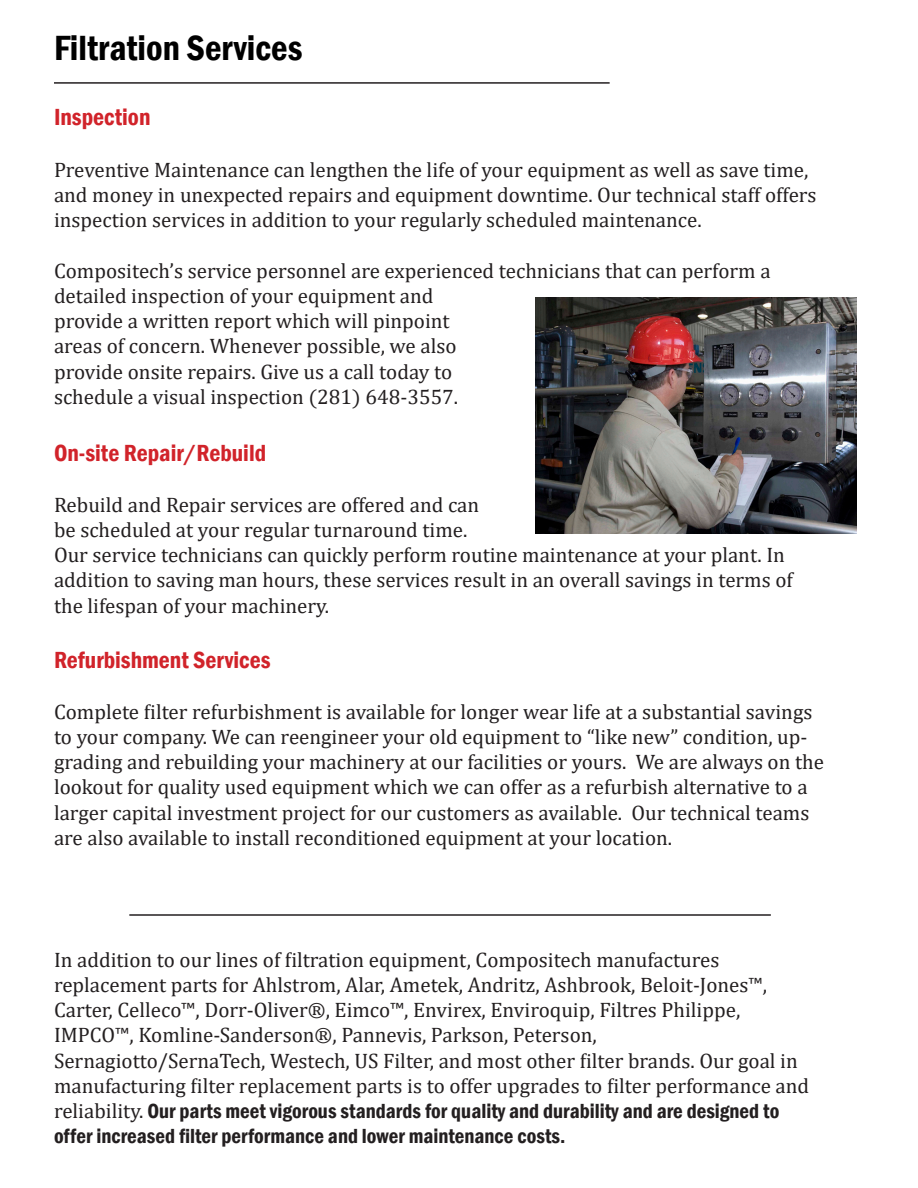
<style>
.page{position:relative;width:918px;height:1188px;background:#fff}
.page>*{position:absolute;margin:0;border:0;box-sizing:border-box;transform-origin:0 0}
.t1{font:600 condensed 36px "Franklin Gothic";color:#000}
.t2{font:600 condensed 24px "Franklin Gothic";color:#d1232a}
.t3{font:21px/25.2px "Cambria Math";color:#231f20}
.s1{font-family:"Franklin Gothic";font-weight:600;font-stretch:condensed}
</style>
<div class="page">
<hr style="left:54px;top:82px;width:556px;height:2px;background:#231f20">
<hr style="left:129px;top:914px;width:642px;height:2px;background:#231f20">
<img style="left:535px;top:297px;width:321px;height:237px">
<p class="t1" style="left:54px;top:24px;width:250px">Filtration Services</p>
<p class="t2" style="left:54px;top:101px;width:98px">Inspection</p>
<p class="t3" style="left:54px;top:157px;width:764px">Preventive Maintenance can lengthen the life of your equipment as well as save time, and money in unexpected repairs and equipment downtime. Our technical staff offers inspection services in addition to your regularly scheduled maintenance.</p>
<p class="t3" style="left:54px;top:258px;width:718px">Compositech’s service personnel are experienced technicians that can perform a</p>
<p class="t3" style="left:54px;top:283px;width:381px">detailed inspection of your equipment and</p>
<p class="t3" style="left:54px;top:308px;width:406px">provide a written report which will pinpoint areas of concern. Whenever possible, we also provide onsite repairs. Give us a call today to schedule a visual inspection (281) 648-3557.</p>
<p class="t2" style="left:54px;top:437px;width:214px">On-site Repair/Rebuild</p>
<p class="t3" style="left:54px;top:492px;width:732px">Rebuild and Repair services are offered and can<br>be scheduled at your regular turnaround time.<br>Our service technicians can quickly perform routine maintenance at your plant. In</p>
<p class="t3" style="left:54px;top:568px;width:740px">addition to saving man hours, these services result in an overall savings in terms of the lifespan of your machinery.</p>
<p class="t2" style="left:54px;top:644px;width:218px">Refurbishment Services</p>
<p class="t3" style="left:54px;top:699px;width:772px">Complete filter refurbishment is available for longer wear life at a substantial savings to your company. We can reengineer your old equipment to “like new” condition, up&shy;grading and rebuilding your machinery at our facilities or yours. We are always on the lookout for quality used equipment which we can offer as a refurbish alternative to a larger capital investment project for our customers as available. Our technical teams are also available to install reconditioned equipment at your location.</p>
<p class="t3" style="left:54px;top:947px;width:667px">In addition to our lines of filtration equipment, Compositech manufactures</p>
<p class="t3" style="left:54px;top:972px;width:715px">replacement parts for Ahlstrom, Alar, Ametek, Andritz, Ashbrook, Beloit-Jones™,</p>
<p class="t3" style="left:54px;top:997px;width:688px">Carter, Celleco™, Dorr-Oliver®, Eimco™, Envirex, Enviroquip, Filtres Philippe,</p>
<p class="t3" style="left:54px;top:1022px;width:544px">IMPCO™, Komline-Sanderson®, Pannevis, Parkson, Peterson,</p>
<p class="t3" style="left:54px;top:1048px;width:757px">Sernagiotto/SernaTech, Westech, US Filter, and most other filter brands. Our goal in manufacturing filter replacement parts is to offer upgrades to filter performance and reliability. <span class="s1">Our parts meet vigorous standards for quality and durability and are designed to offer increased filter performance and lower maintenance costs.</span></p>
</div>
